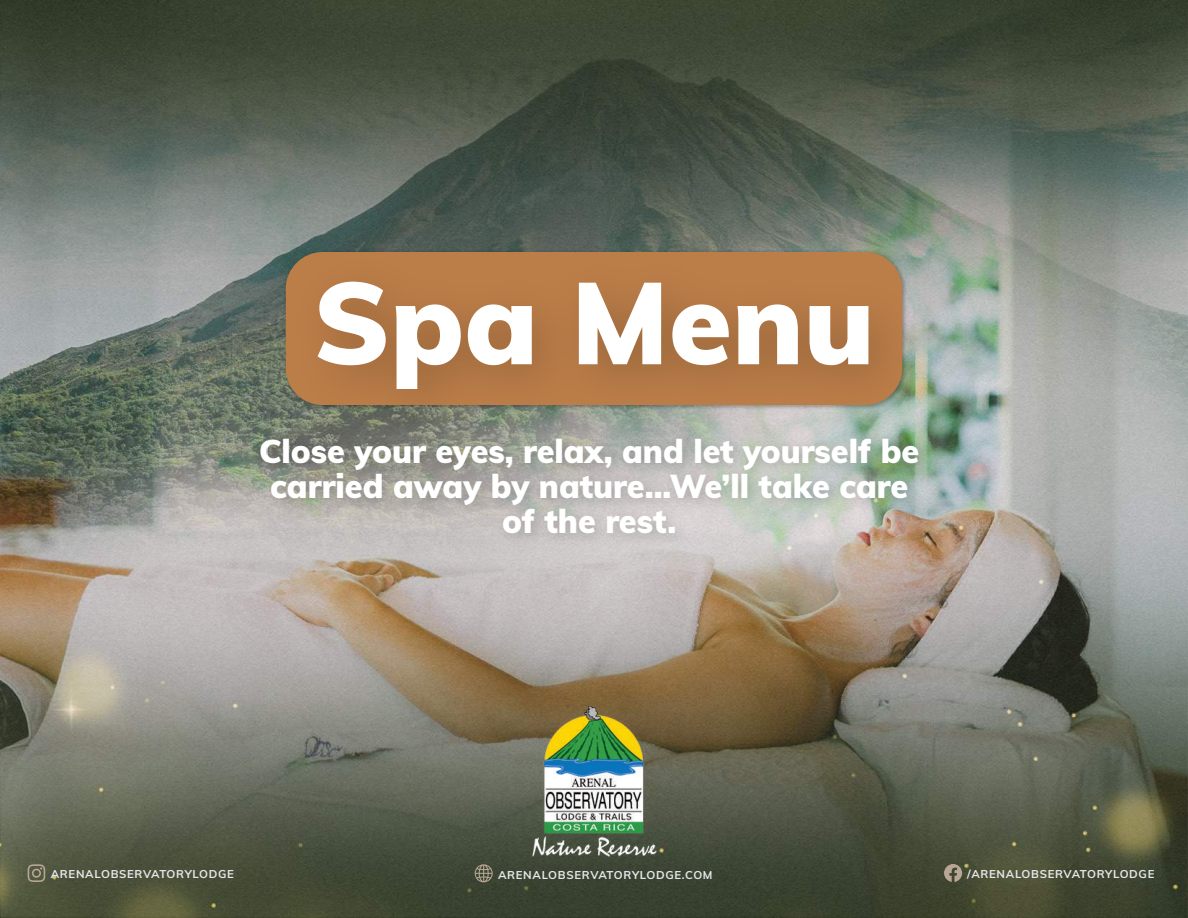
<style>
.page{position:relative;width:1188px;height:918px;background:#fff}
.page>*{position:absolute;margin:0;border:0;box-sizing:border-box;transform-origin:0 0}
.t1{font:900 114.6px "Mulish";color:#fff}
.t2{font:900 32.4px/35.2px "Mulish";color:#fff;text-align:center}
.t3{font:700 11.4px "Mulish";letter-spacing:.06em;color:#e6e7e9}
</style>
<div class="page">
<img style="left:0;top:0;width:1188px;height:918px">
<img style="left:507px;top:701px;width:174px;height:163px">
<svg style="left:28px;top:864px;width:17px;height:18px"></svg>
<svg style="left:944px;top:864px;width:18px;height:18px"></svg>
<img style="left:246px;top:422px;width:703px;height:140px">
<img style="left:267px;top:220px;width:677px;height:246px">
<svg style="left:475px;top:864px;width:18px;height:18px"></svg>
<h1 class="t1" style="left:313px;top:239px;width:563px">Spa Menu</h1>
<p class="t2" style="left:259px;top:432px;width:662px">Close your eyes, relax, and let yourself be carried away by nature...We’ll take care of the rest.</p>
<p class="t3" style="left:51px;top:865px;width:185px">ARENALOBSERVATORYLODGE</p>
<p class="t3" style="left:967px;top:865px;width:189px">/ARENALOBSERVATORYLODGE</p>
<p class="t3" style="left:498px;top:866px;width:216px">ARENALOBSERVATORYLODGE.COM</p>
</div>
